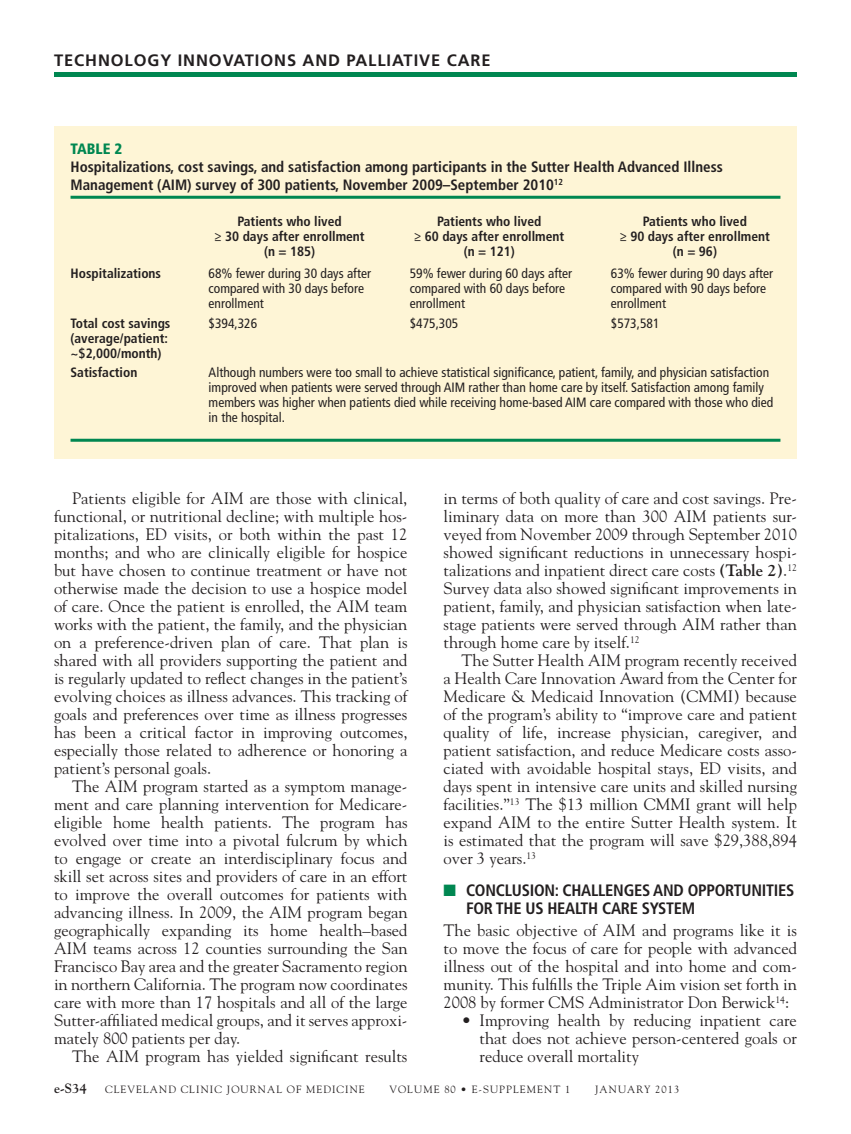
<style>
.page{position:relative;width:851px;height:1134px;background:#fff}
.page>*{position:absolute;margin:0;border:0;box-sizing:border-box;transform-origin:0 0}
.Text{font:16.5px/18px "Goudy Std";color:#231f20;text-align:justify}
.Text_no_indent{font:16.5px/18px "Goudy Std";color:#231f20;text-align:justify}
.Bulleted_text{font:16.5px/18px "Goudy Std";color:#231f20;text-align:justify}
.Head_-_level_1{font:700 condensed 16.5px/18px "Frutiger LT Std";letter-spacing:-.015em;color:#231f20}
.t1{font:700 16.5px "Frutiger LT Std";letter-spacing:.055em;color:#231f20}
.Table_title{font:700 condensed 15px/18px "Frutiger LT Std";color:#231f20}
.Table_no{font:900 condensed 15px "Frutiger LT Std";color:#008751}
.Table_text{font:condensed 13.5px/15px "Frutiger LT Std";color:#231f20}
.Table_head{font:700 condensed 13.5px "Frutiger LT Std";color:#231f20}
.Table_text-2{font:700 condensed 13.5px/15px "Frutiger LT Std";color:#231f20}
.t2{font:10.5px "Goudy Std";letter-spacing:.1em;color:#231f20}
.s1{font-weight:700}
.s2{font-weight:700;font-size:13.5px}
</style>
<div class="page">
<hr style="left:54px;top:72px;width:742px;height:4px;background:#008751">
<div style="left:54px;top:126px;width:742px;height:333px;background:#fef5d6"></div>
<hr style="left:70px;top:196px;width:710px;height:3px;background:#008751">
<hr style="left:70px;top:439px;width:710px;height:3px;background:#008751">
<p class="t1" style="left:54px;top:51px;width:438px">TECHNOLOGY INNOVATIONS AND PALLIATIVE CARE</p>
<p class="Table_no" style="left:70px;top:140px;width:53px">TABLE 2</p>
<p class="Table_title" style="left:70px;top:158px;width:654px">Hospitalizations, cost savings, and satisfaction among participants in the Sutter Health Advanced Illness<br>Management (AIM) survey of 300 patients, November 2009–September 2010<sup>12</sup></p>
<p class="Table_head" style="left:237px;top:213px;width:106px">Patients who lived</p>
<p class="Table_head" style="left:437px;top:213px;width:106px">Patients who lived</p>
<p class="Table_head" style="left:642px;top:213px;width:106px">Patients who lived</p>
<p class="Table_head" style="left:214px;top:228px;width:152px">≥ 30 days after enrollment</p>
<p class="Table_head" style="left:414px;top:228px;width:152px">≥ 60 days after enrollment</p>
<p class="Table_head" style="left:619px;top:228px;width:152px">≥ 90 days after enrollment</p>
<p class="Table_head" style="left:264px;top:243px;width:53px">(n = 185)</p>
<p class="Table_head" style="left:463px;top:243px;width:53px">(n = 121)</p>
<p class="Table_head" style="left:672px;top:243px;width:46px">(n = 96)</p>
<p class="Table_text-2" style="left:70px;top:266px;width:92px">Hospitalizations</p>
<p class="Table_text" style="left:208px;top:266px;width:164px">68% fewer during 30 days after</p>
<p class="Table_text" style="left:409px;top:266px;width:164px">59% fewer during 60 days after</p>
<p class="Table_text" style="left:610px;top:266px;width:164px">63% fewer during 90 days after</p>
<p class="Table_text" style="left:208px;top:281px;width:157px">compared with 30 days before</p>
<p class="Table_text" style="left:409px;top:281px;width:157px">compared with 60 days before</p>
<p class="Table_text" style="left:610px;top:281px;width:157px">compared with 90 days before</p>
<p class="Table_text" style="left:208px;top:296px;width:57px">enrollment</p>
<p class="Table_text" style="left:409px;top:296px;width:57px">enrollment</p>
<p class="Table_text" style="left:610px;top:296px;width:57px">enrollment</p>
<p class="Table_text-2" style="left:70px;top:316px;width:101px">Total cost savings</p>
<p class="Table_text" style="left:208px;top:316px;width:50px">$394,326</p>
<p class="Table_text" style="left:409px;top:316px;width:50px">$475,305</p>
<p class="Table_text" style="left:610px;top:316px;width:50px">$573,581</p>
<p class="Table_text-2" style="left:70px;top:331px;width:99px">(average/patient: ~$2,000/month)</p>
<p class="Table_text-2" style="left:70px;top:365px;width:68px">Satisfaction</p>
<p class="Table_text" style="left:208px;top:365px;width:566px">Although numbers were too small to achieve statistical significance, patient, family, and physician satisfaction improved when patients were served through AIM rather than home care by itself. Satisfaction among family members was higher when patients died while receiving home-based AIM care compared with those who died in the hospital.</p>
<p class="Text" style="left:54px;top:489px;width:355px;text-indent:18px">Patients eligible for AIM are those with clinical, functional, or nutritional decline; with multiple hos&shy;pitalizations, ED visits, or both within the past 12 months; and who are clinically eligible for hospice but have chosen to continue treatment or have not otherwise made the decision to use a hospice model of care. Once the patient is enrolled, the AIM team works with the patient, the family, and the physician on a preference-driven plan of care. That plan is shared with all providers supporting the patient and is regularly updated to reflect changes in the patient’s evolving choices as illness advances. This tracking of goals and preferences over time as illness progresses has been a critical factor in improving outcomes, especially those related to adherence or honoring a patient’s personal goals.</p>
<p class="Text" style="left:54px;top:777px;width:355px;text-indent:18px">The AIM program started as a symptom manage&shy;ment and care planning intervention for Medicare&shy;eligible home health patients. The program has evolved over time into a pivotal fulcrum by which to engage or create an interdisciplinary focus and skill set across sites and providers of care in an effort to improve the overall outcomes for patients with advancing illness. In 2009, the AIM program began geographically expanding its home health–based AIM teams across 12 counties surrounding the San Francisco Bay area and the greater Sacramento region in northern California. The program now coordinates care with more than 17 hospitals and all of the large Sutter-affiliated medical groups, and it serves approxi&shy;mately 800 patients per day.</p>
<p class="Text" style="left:72px;top:1047px;width:337px">The AIM program has yielded significant results</p>
<p class="Text" style="left:443px;top:489px;width:355px">in terms of both quality of care and cost savings. Pre&shy;liminary data on more than 300 AIM patients sur&shy;veyed from November 2009 through September 2010 showed significant reductions in unnecessary hospi&shy;talizations and inpatient direct care costs <span class="s1">(Table 2)</span>.<sup>12<br></sup>Survey data also showed significant improvements in patient, family, and physician satisfaction when late&shy;stage patients were served through AIM rather than through home care by itself.<sup>12</sup></p>
<p class="Text" style="left:443px;top:651px;width:355px;text-indent:18px">The Sutter Health AIM program recently received a Health Care Innovation Award from the Center for Medicare &amp; Medicaid Innovation (CMMI) because of the program’s ability to “improve care and patient quality of life, increase physician, caregiver, and patient satisfaction, and reduce Medicare costs asso&shy;ciated with avoidable hospital stays, ED visits, and days spent in intensive care units and skilled nursing facilities.”<sup>13</sup> The $13 million CMMI grant will help expand AIM to the entire Sutter Health system. It is estimated that the program will save $29,388,894 over 3 years.<sup>13</sup></p>
<p class="Head_-_level_1" style="left:466px;top:881px;width:330px">CONCLUSION: CHALLENGES AND OPPORTUNITIES<br>FOR THE US HEALTH CARE SYSTEM</p>
<p class="Text_no_indent" style="left:443px;top:921px;width:355px">The basic objective of AIM and programs like it is to move the focus of care for people with advanced illness out of the hospital and into home and com&shy;munity. This fulfills the Triple Aim vision set forth in 2008 by former CMS Administrator Don Berwick<sup>14</sup>:</p>
<p class="Bulleted_text" style="left:479px;top:1011px;width:319px;text-indent:-18px">• Improving health by reducing inpatient care that does not achieve person-centered goals or reduce overall mortality</p>
<p class="t2" style="left:54px;top:1083px;width:312px"><span class="s2">e-S34</span> CLEVELAND CLINIC JOURNAL OF MEDICINE</p>
<p class="t2" style="left:389px;top:1083px;width:182px">VOLUME 80 • E-SUPPLEMENT 1</p>
<p class="t2" style="left:595px;top:1083px;width:86px">JANUARY 2013</p>
</div>
